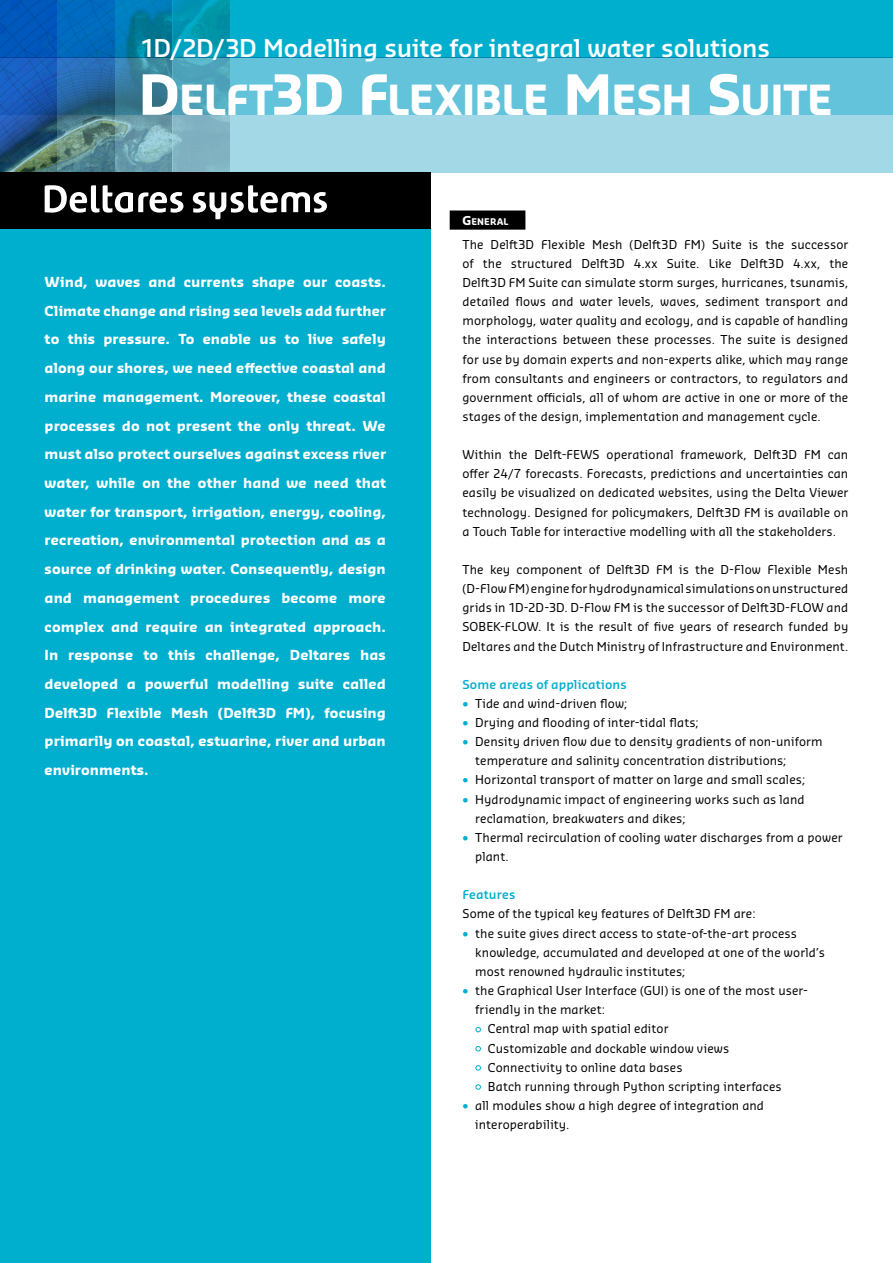
<style>
.page{position:relative;width:893px;height:1263px;background:#fff}
.page>*{position:absolute;margin:0;border:0;box-sizing:border-box;transform-origin:0 0}
.t1{font:700 40.5px "Sansa Pro";letter-spacing:-.02em;color:#fff}
.t2{font:600 24px "Sansa Pro";letter-spacing:-.01em;color:#fff}
.t3{font:700 13.5px/28.7px "Sansa Pro";letter-spacing:.005em;color:#fff;text-align:justify}
.t4{font:12px/19.2px "Sansa Pro";letter-spacing:.01em;color:#000}
.t5{font:600 12px "Sansa Pro";letter-spacing:.01em;color:#00aece}
.t6{font:700 9px "Sansa Pro";letter-spacing:.005em;color:#fff}
.s1{font-size:54px}
.s2{font-size:12px}
.s3{color:#00aece}
</style>
<div class="page">
<svg style="left:0;top:0;width:893px;height:57px;background:#009fc7"></svg>
<svg style="left:0;top:57px;width:893px;height:58px;background:#54aecd"></svg>
<svg style="left:0;top:115px;width:893px;height:57px;background:#91c5d4"></svg>
<div style="left:0;top:172px;width:431px;height:58px;background:#000"></div>
<svg style="left:45px;top:185px;width:138px;height:28px"></svg>
<svg style="left:193px;top:185px;width:134px;height:34px"></svg>
<div style="left:0;top:229px;width:431px;height:1034px;background:#00aece"></div>
<div style="left:450px;top:210px;width:75px;height:20px;background:#000"></div>
<svg style="left:476px;top:1027px;width:5px;height:5px"></svg>
<svg style="left:476px;top:1046px;width:5px;height:5px"></svg>
<svg style="left:476px;top:1065px;width:5px;height:5px"></svg>
<svg style="left:476px;top:1084px;width:5px;height:5px"></svg>
<h2 class="t2" style="left:140px;top:33px;width:631px">1D/2D/3D Modelling suite for integral water solutions</h2>
<h1 class="t1" style="left:138px;top:73px;width:696px"><span class="s1">D</span>ELFT<span class="s1">3D F</span>LEXIBLE <span class="s1">M</span>ESH <span class="s1">S</span>UITE</h1>
<p class="t3" style="left:45px;top:267px;width:343px">Wind, waves and currents shape our coasts.<br>Climate change and rising sea levels add further to this pressure. To enable us to live safely along our shores, we need effective coastal and marine management. Moreover, these coastal processes do not present the only threat. We must also protect ourselves against excess river water, while on the other hand we need that water for transport, irrigation, energy, cooling, recreation, environmental protection and as a source of drinking water. Consequently, design and management procedures become more complex and require an integrated approach.<br>In response to this challenge, Deltares has developed a powerful modelling suite called Delft3D Flexible Mesh (Delft3D FM), focusing primarily on coastal, estuarine, river and urban environments.</p>
<p class="t6" style="left:462px;top:216px;width:47px"><span class="s2">G</span>ENERAL</p>
<p class="t4" style="left:462px;top:234px;width:387px;text-align:justify">The Delft3D Flexible Mesh (Delft3D FM) Suite is the successor of the structured Delft3D 4.xx Suite. Like Delft3D 4.xx, the Delft3D FM Suite can simulate storm surges, hurricanes, tsunamis, detailed flows and water levels, waves, sediment transport and morphology, water quality and ecology, and is capable of handling the interactions between these processes. The suite is designed for use by domain experts and non-experts alike, which may range from consultants and engineers or contractors, to regulators and government officials, all of whom are active in one or more of the stages of the design, implementation and management cycle.</p>
<p class="t4" style="left:462px;top:445px;width:387px;text-align:justify">Within the Delft-FEWS operational framework, Delft3D FM can offer 24/7 forecasts. Forecasts, predictions and uncertainties can easily be visualized on dedicated websites, using the Delta Viewer technology. Designed for policymakers, Delft3D FM is available on a Touch Table for interactive modelling with all the stakeholders.</p>
<p class="t4" style="left:462px;top:559px;width:387px;text-align:justify">The key component of Delft3D FM is the D-Flow Flexible Mesh (D-FlowFM) engine for hydrodynamical simulations on unstructured grids in 1D-2D-3D. D-Flow FM is the successor of Delft3D-FLOW and SOBEK-FLOW. It is the result of five years of research funded by Deltares and the Dutch Ministry of Infrastructure and Environment.</p>
<p class="t5" style="left:462px;top:676px;width:166px">Some areas of applications</p>
<p class="t4" style="left:462px;top:693px;width:166px"><span class="s3">•</span> Tide and wind-driven flow;</p>
<p class="t4" style="left:462px;top:713px;width:238px"><span class="s3">•</span> Drying and flooding of inter-tidal flats;</p>
<p class="t4" style="left:475px;top:732px;width:349px;text-indent:-13px"><span class="s3">•</span> Density driven flow due to density gradients of non-uniform temperature and salinity concentration distributions;</p>
<p class="t4" style="left:462px;top:770px;width:344px"><span class="s3">•</span> Horizontal transport of matter on large and small scales;</p>
<p class="t4" style="left:475px;top:789px;width:331px;text-indent:-13px"><span class="s3">•</span> Hydrodynamic impact of engineering works such as land reclamation, breakwaters and dikes;</p>
<p class="t4" style="left:475px;top:827px;width:369px;text-indent:-13px"><span class="s3">•</span> Thermal recirculation of cooling water discharges from a power plant.</p>
<p class="t5" style="left:462px;top:887px;width:54px">Features</p>
<p class="t4" style="left:462px;top:904px;width:295px">Some of the typical key features of Delft3D FM are:</p>
<p class="t4" style="left:475px;top:923px;width:351px;text-indent:-13px"><span class="s3">•</span> the suite gives direct access to state-of-the-art process knowledge, accumulated and developed at one of the world’s most renowned hydraulic institutes;</p>
<p class="t4" style="left:462px;top:980px;width:347px"><span class="s3">•</span> the Graphical User Interface (GUI) is one of the most user-</p>
<p class="t4" style="left:475px;top:999px;width:132px">friendly in the market:</p>
<p class="t4" style="left:488px;top:1019px;width:182px">Central map with spatial editor</p>
<p class="t4" style="left:488px;top:1038px;width:243px">Customizable and dockable window views</p>
<p class="t4" style="left:488px;top:1057px;width:196px">Connectivity to online data bases</p>
<p class="t4" style="left:488px;top:1076px;width:295px">Batch running through Python scripting interfaces</p>
<p class="t4" style="left:475px;top:1095px;width:290px;text-indent:-13px"><span class="s3">•</span> all modules show a high degree of integration and interoperability.</p>
</div>
